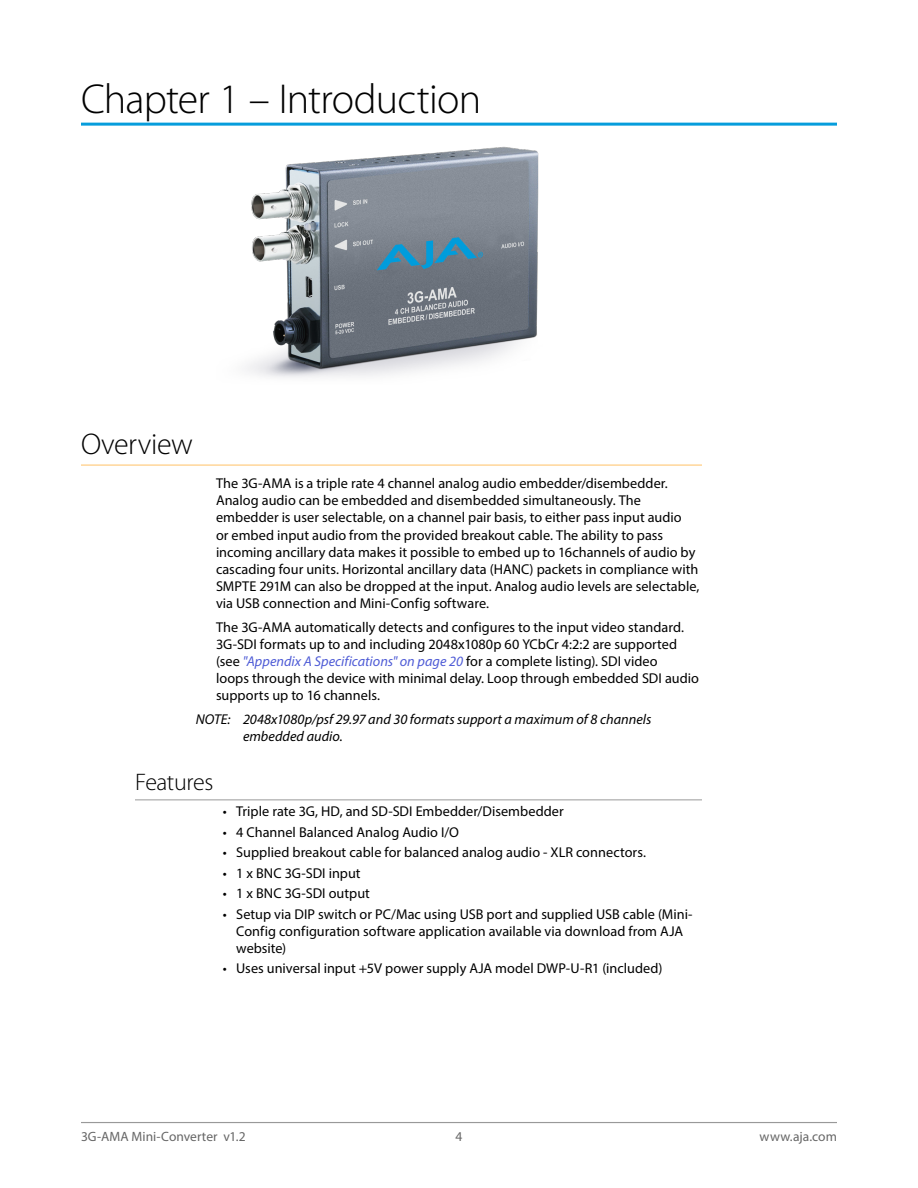
<style>
.page{position:relative;width:918px;height:1188px;background:#fff}
.page>*{position:absolute;margin:0;border:0;box-sizing:border-box;transform-origin:0 0}
.t1{font:300 42px "Myriad Pro";letter-spacing:-.02em;color:#000}
._1Head{font:300 30px "Myriad Pro";letter-spacing:-.01em;color:#000}
._2Head{font:300 24px "Myriad Pro";letter-spacing:-.02em;color:#000}
.Body{font:14.25px/17.1px "Myriad Pro";letter-spacing:.005em;color:#000}
.NOTE{font:italic 14.25px/17.1px "Myriad Pro";color:#000}
.t2{font:13.5px "Myriad Pro";color:#666}
.s1{font-style:italic;color:#4f5cd6}
</style>
<div class="page">
<hr style="left:81px;top:1122px;width:756px;height:1px;background:#999">
<hr style="left:81px;top:123px;width:756px;height:3px;background:#069ddc">
<hr style="left:81px;top:464px;width:621px;height:2px;background:#ffd699">
<hr style="left:135px;top:800px;width:567px;height:1px;background:#999">
<img style="left:246px;top:146px;width:293px;height:232px">
<p class="t1" style="left:81px;top:75px;width:402px">Chapter 1 – Introduction</p>
<p class="_1Head" style="left:81px;top:428px;width:113px">Overview</p>
<p class="Body" style="left:216px;top:475px;width:485px">The 3G-AMA is a triple rate 4 channel analog audio embedder/disembedder.<br>Analog audio can be embedded and disembedded simultaneously. The embedder is user selectable, on a channel pair basis, to either pass input audio<br>or embed input audio from the provided breakout cable. The ability to pass incoming ancillary data makes it possible to embed up to 16channels of audio by cascading four units. Horizontal ancillary data (HANC) packets in compliance with SMPTE 291M can also be dropped at the input. Analog audio levels are selectable, via USB connection and Mini-Config software.</p>
<p class="Body" style="left:216px;top:618px;width:484px">The 3G-AMA automatically detects and configures to the input video standard.<br>3G-SDI formats up to and including 2048x1080p 60 YCbCr 4:2:2 are supported (see <span class="s1">"Appendix A Specifications" on page 20</span> for a complete listing). SDI video<br>loops through the device with minimal delay. Loop through embedded SDI audio supports up to 16 channels.</p>
<p class="NOTE" style="left:243px;top:710px;width:410px;text-indent:-47px">NOTE: 2048x1080p/psf 29.97 and 30 formats support a maximum of 8 channels embedded audio.</p>
<p class="_2Head" style="left:135px;top:769px;width:80px">Features</p>
<p class="Body" style="left:223px;top:803px;width:343px">• Triple rate 3G, HD, and SD-SDI Embedder/Disembedder</p>
<p class="Body" style="left:223px;top:823px;width:238px">• 4 Channel Balanced Analog Audio I/O</p>
<p class="Body" style="left:223px;top:844px;width:425px">• Supplied breakout cable for balanced analog audio - XLR connectors.</p>
<p class="Body" style="left:223px;top:864px;width:139px">• 1 x BNC 3G-SDI input</p>
<p class="Body" style="left:223px;top:885px;width:149px">• 1 x BNC 3G-SDI output</p>
<p class="Body" style="left:236px;top:905px;width:458px;text-indent:-14px">• Setup via DIP switch or PC/Mac using USB port and supplied USB cable (Mini-<br>Config configuration software application available via download from AJA website)</p>
<p class="Body" style="left:223px;top:960px;width:441px">• Uses universal input +5V power supply AJA model DWP-U-R1 (included)</p>
<p class="t2" style="left:81px;top:1128px;width:166px">3G-AMA Mini-Converter v1.2</p>
<p class="t2" style="left:456px;top:1128px;width:8px">4</p>
<p class="t2" style="left:760px;top:1128px;width:79px">www.aja.com</p>
</div>
